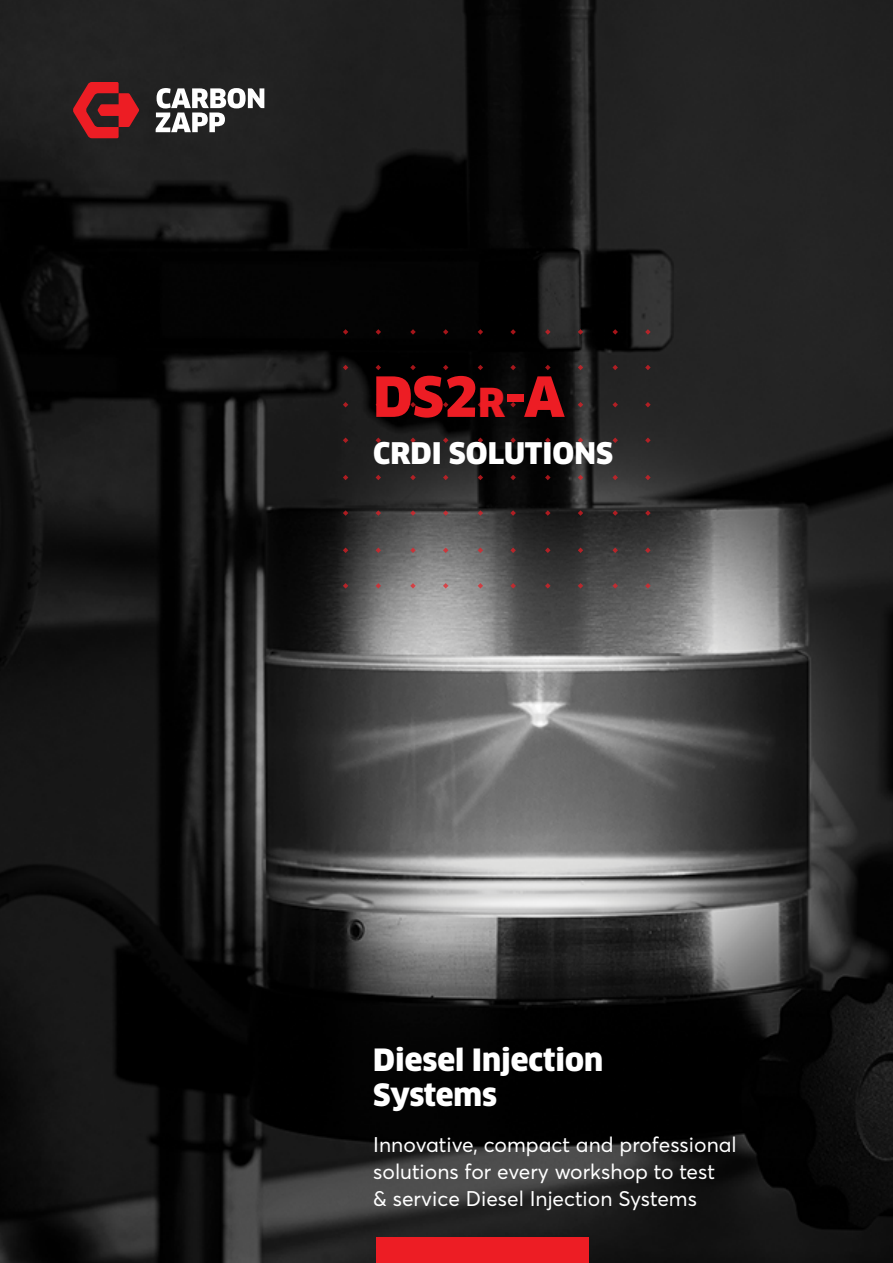
<style>
.page{position:relative;width:893px;height:1263px;background:#fff}
.page>*{position:absolute;margin:0;border:0;box-sizing:border-box;transform-origin:0 0}
.t1{font:900 54px "Clan Pro";color:#ed1d24}
.t2{font:900 30px/35.4px "Clan Pro";color:#fff}
.t3{font:900 29.1px "Clan Pro";color:#fff}
.t4{font:21px/27px "Averta";color:#fff}
.s1{font-size:39px}
</style>
<div class="page">
<img style="left:0;top:0;width:893px;height:1263px">
<svg style="left:645px;top:583px;width:6px;height:5px"></svg>
<svg style="left:645px;top:547px;width:6px;height:6px"></svg>
<svg style="left:612px;top:583px;width:6px;height:5px"></svg>
<svg style="left:612px;top:547px;width:6px;height:6px"></svg>
<svg style="left:645px;top:510px;width:6px;height:6px"></svg>
<svg style="left:645px;top:475px;width:6px;height:5px"></svg>
<svg style="left:612px;top:510px;width:6px;height:6px"></svg>
<svg style="left:612px;top:475px;width:6px;height:5px"></svg>
<svg style="left:645px;top:437px;width:6px;height:6px"></svg>
<svg style="left:645px;top:402px;width:6px;height:5px"></svg>
<svg style="left:612px;top:437px;width:6px;height:6px"></svg>
<svg style="left:612px;top:402px;width:6px;height:5px"></svg>
<svg style="left:645px;top:365px;width:6px;height:5px"></svg>
<svg style="left:645px;top:329px;width:6px;height:6px"></svg>
<svg style="left:612px;top:365px;width:6px;height:5px"></svg>
<svg style="left:612px;top:329px;width:6px;height:6px"></svg>
<svg style="left:578px;top:583px;width:5px;height:5px"></svg>
<svg style="left:578px;top:547px;width:5px;height:6px"></svg>
<svg style="left:545px;top:583px;width:6px;height:5px"></svg>
<svg style="left:545px;top:547px;width:5px;height:6px"></svg>
<svg style="left:578px;top:510px;width:5px;height:6px"></svg>
<svg style="left:578px;top:475px;width:5px;height:5px"></svg>
<svg style="left:545px;top:510px;width:5px;height:6px"></svg>
<svg style="left:545px;top:475px;width:5px;height:5px"></svg>
<svg style="left:578px;top:437px;width:5px;height:6px"></svg>
<svg style="left:578px;top:402px;width:5px;height:5px"></svg>
<svg style="left:545px;top:437px;width:5px;height:6px"></svg>
<svg style="left:545px;top:402px;width:5px;height:5px"></svg>
<svg style="left:578px;top:365px;width:5px;height:5px"></svg>
<svg style="left:578px;top:329px;width:5px;height:6px"></svg>
<svg style="left:545px;top:365px;width:5px;height:5px"></svg>
<svg style="left:545px;top:329px;width:5px;height:6px"></svg>
<svg style="left:510px;top:583px;width:6px;height:5px"></svg>
<svg style="left:510px;top:547px;width:6px;height:6px"></svg>
<svg style="left:478px;top:583px;width:5px;height:5px"></svg>
<svg style="left:478px;top:547px;width:5px;height:6px"></svg>
<svg style="left:510px;top:510px;width:6px;height:6px"></svg>
<svg style="left:510px;top:475px;width:6px;height:5px"></svg>
<svg style="left:478px;top:510px;width:5px;height:6px"></svg>
<svg style="left:478px;top:475px;width:5px;height:5px"></svg>
<svg style="left:510px;top:437px;width:6px;height:6px"></svg>
<svg style="left:510px;top:402px;width:6px;height:5px"></svg>
<svg style="left:478px;top:437px;width:5px;height:6px"></svg>
<svg style="left:478px;top:402px;width:5px;height:5px"></svg>
<svg style="left:510px;top:365px;width:6px;height:5px"></svg>
<svg style="left:510px;top:329px;width:6px;height:6px"></svg>
<svg style="left:478px;top:365px;width:5px;height:5px"></svg>
<svg style="left:478px;top:329px;width:5px;height:6px"></svg>
<svg style="left:443px;top:583px;width:5px;height:5px"></svg>
<svg style="left:443px;top:547px;width:5px;height:6px"></svg>
<svg style="left:410px;top:583px;width:6px;height:5px"></svg>
<svg style="left:410px;top:547px;width:6px;height:6px"></svg>
<svg style="left:443px;top:510px;width:5px;height:6px"></svg>
<svg style="left:443px;top:475px;width:5px;height:5px"></svg>
<svg style="left:410px;top:510px;width:6px;height:6px"></svg>
<svg style="left:410px;top:475px;width:6px;height:5px"></svg>
<svg style="left:443px;top:437px;width:5px;height:6px"></svg>
<svg style="left:443px;top:402px;width:5px;height:5px"></svg>
<svg style="left:410px;top:437px;width:6px;height:6px"></svg>
<svg style="left:410px;top:402px;width:6px;height:5px"></svg>
<svg style="left:443px;top:365px;width:5px;height:5px"></svg>
<svg style="left:443px;top:329px;width:5px;height:6px"></svg>
<svg style="left:410px;top:365px;width:6px;height:5px"></svg>
<svg style="left:410px;top:329px;width:6px;height:6px"></svg>
<svg style="left:376px;top:583px;width:5px;height:5px"></svg>
<svg style="left:376px;top:547px;width:5px;height:6px"></svg>
<svg style="left:343px;top:583px;width:5px;height:5px"></svg>
<svg style="left:343px;top:547px;width:5px;height:6px"></svg>
<svg style="left:376px;top:510px;width:5px;height:6px"></svg>
<svg style="left:376px;top:475px;width:5px;height:5px"></svg>
<svg style="left:343px;top:510px;width:5px;height:6px"></svg>
<svg style="left:343px;top:475px;width:5px;height:5px"></svg>
<svg style="left:376px;top:437px;width:5px;height:6px"></svg>
<svg style="left:376px;top:402px;width:5px;height:5px"></svg>
<svg style="left:343px;top:437px;width:5px;height:6px"></svg>
<svg style="left:343px;top:402px;width:5px;height:5px"></svg>
<svg style="left:376px;top:365px;width:5px;height:5px"></svg>
<svg style="left:376px;top:329px;width:5px;height:6px"></svg>
<svg style="left:343px;top:365px;width:5px;height:5px"></svg>
<svg style="left:343px;top:329px;width:5px;height:6px"></svg>
<div style="left:376px;top:1237px;width:213px;height:26px;background:#ed1d24"></div>
<svg style="left:156px;top:88px;width:108px;height:44px"></svg>
<svg style="left:73px;top:82px;width:66px;height:56px;background:#8c1f23"></svg>
<h1 class="t1" style="left:373px;top:365px;width:193px">DS2<span class="s1">R</span>-A</h1>
<h3 class="t3" style="left:373px;top:436px;width:241px">CRDI SOLUTIONS</h3>
<h2 class="t2" style="left:373px;top:1042px;width:231px">Diesel Injection<br>Systems</h2>
<p class="t4" style="left:373px;top:1131px;width:365px">Innovative, compact and professional solutions for every workshop to test<br>&amp; service Diesel Injection Systems</p>
</div>
